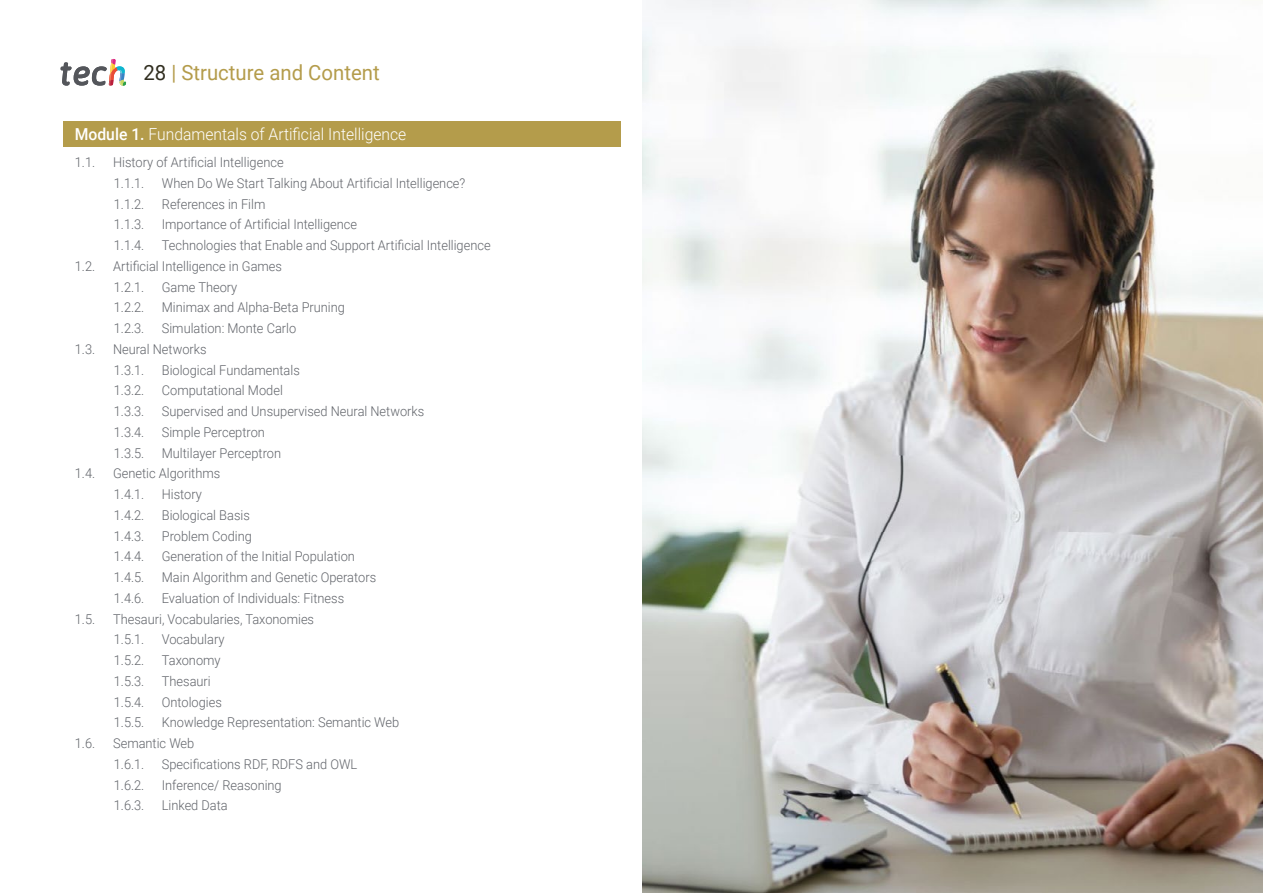
<style>
.page{position:relative;width:1263px;height:893px;background:#fff}
.page>*{position:absolute;margin:0;border:0;box-sizing:border-box;transform-origin:0 0}
.t1{font:21px "Roboto";color:#b49c4b}
.t2{font:300 16.5px "Roboto";color:#fff;scale:.95 1}
.t3{font:300 13.5px/20.7px "Roboto";color:#61646a;scale:.95 1}
.s1{color:#312e20}
.s2{font-weight:500}
</style>
<div class="page">
<div style="left:64px;top:121px;width:557px;height:25px;background:#b49c4b"></div>
<img style="left:642px;top:0;width:621px;height:893px">
<svg style="left:61px;top:59px;width:65px;height:27px"></svg>
<h1 class="t1" style="left:144px;top:57px;width:238px"><span class="s1">28</span> | Structure and Content</h1>
<p class="t2" style="left:75px;top:123px;width:350px"><span class="s2">Module 1.</span> Fundamentals of Artificial Intelligence</p>
<p class="t3" style="left:75px;top:151px;width:23px">1.1.</p>
<p class="t3" style="left:113px;top:151px;width:181px">History of Artificial Intelligence<br>1.1.1.</p>
<p class="t3" style="left:162px;top:172px;width:321px">When Do We Start Talking About Artificial Intelligence?</p>
<p class="t3" style="left:114px;top:193px;width:34px">1.1.2.</p>
<p class="t3" style="left:162px;top:193px;width:111px">References in Film</p>
<p class="t3" style="left:114px;top:214px;width:34px">1.1.3.</p>
<p class="t3" style="left:162px;top:214px;width:207px">Importance of Artificial Intelligence</p>
<p class="t3" style="left:114px;top:234px;width:34px">1.1.4.</p>
<p class="t3" style="left:162px;top:234px;width:348px">Technologies that Enable and Support Artificial Intelligence</p>
<p class="t3" style="left:75px;top:255px;width:23px">1.2.</p>
<p class="t3" style="left:113px;top:255px;width:179px">Artificial Intelligence in Games<br>1.2.1.</p>
<p class="t3" style="left:162px;top:276px;width:81px">Game Theory</p>
<p class="t3" style="left:114px;top:297px;width:34px">1.2.2.</p>
<p class="t3" style="left:162px;top:297px;width:194px">Minimax and Alpha-Beta Pruning</p>
<p class="t3" style="left:114px;top:317px;width:34px">1.2.3.</p>
<p class="t3" style="left:162px;top:317px;width:143px">Simulation: Monte Carlo</p>
<p class="t3" style="left:75px;top:338px;width:23px">1.3.</p>
<p class="t3" style="left:113px;top:338px;width:100px">Neural Networks<br>1.3.1.</p>
<p class="t3" style="left:162px;top:359px;width:147px">Biological Fundamentals</p>
<p class="t3" style="left:114px;top:380px;width:34px">1.3.2.</p>
<p class="t3" style="left:162px;top:380px;width:129px">Computational Model</p>
<p class="t3" style="left:114px;top:400px;width:34px">1.3.3.</p>
<p class="t3" style="left:162px;top:400px;width:278px">Supervised and Unsupervised Neural Networks</p>
<p class="t3" style="left:114px;top:421px;width:34px">1.3.4.</p>
<p class="t3" style="left:162px;top:421px;width:110px">Simple Perceptron</p>
<p class="t3" style="left:114px;top:442px;width:34px">1.3.5.</p>
<p class="t3" style="left:162px;top:442px;width:127px">Multilayer Perceptron</p>
<p class="t3" style="left:75px;top:463px;width:23px">1.4.</p>
<p class="t3" style="left:113px;top:463px;width:114px">Genetic Algorithms<br>1.4.1.</p>
<p class="t3" style="left:162px;top:483px;width:44px">History</p>
<p class="t3" style="left:114px;top:504px;width:34px">1.4.2.</p>
<p class="t3" style="left:162px;top:504px;width:94px">Biological Basis</p>
<p class="t3" style="left:114px;top:525px;width:34px">1.4.3.</p>
<p class="t3" style="left:162px;top:525px;width:96px">Problem Coding</p>
<p class="t3" style="left:114px;top:546px;width:34px">1.4.4.</p>
<p class="t3" style="left:162px;top:546px;width:205px">Generation of the Initial Population</p>
<p class="t3" style="left:114px;top:566px;width:34px">1.4.5.</p>
<p class="t3" style="left:162px;top:566px;width:227px">Main Algorithm and Genetic Operators</p>
<p class="t3" style="left:114px;top:587px;width:34px">1.4.6.</p>
<p class="t3" style="left:162px;top:587px;width:193px">Evaluation of Individuals: Fitness</p>
<p class="t3" style="left:75px;top:608px;width:23px">1.5.</p>
<p class="t3" style="left:113px;top:608px;width:213px">Thesauri, Vocabularies, Taxonomies<br>1.5.1.</p>
<p class="t3" style="left:162px;top:629px;width:68px">Vocabulary</p>
<p class="t3" style="left:114px;top:649px;width:34px">1.5.2.</p>
<p class="t3" style="left:162px;top:649px;width:63px">Taxonomy</p>
<p class="t3" style="left:114px;top:670px;width:34px">1.5.3.</p>
<p class="t3" style="left:162px;top:670px;width:53px">Thesauri</p>
<p class="t3" style="left:114px;top:691px;width:34px">1.5.4.</p>
<p class="t3" style="left:162px;top:691px;width:65px">Ontologies</p>
<p class="t3" style="left:114px;top:712px;width:34px">1.5.5.</p>
<p class="t3" style="left:162px;top:712px;width:251px">Knowledge Representation: Semantic Web</p>
<p class="t3" style="left:75px;top:732px;width:23px">1.6.</p>
<p class="t3" style="left:113px;top:732px;width:87px">Semantic Web<br>1.6.1.</p>
<p class="t3" style="left:162px;top:753px;width:207px">Specifications RDF, RDFS and OWL</p>
<p class="t3" style="left:114px;top:774px;width:34px">1.6.2.</p>
<p class="t3" style="left:162px;top:774px;width:128px">Inference/ Reasoning</p>
<p class="t3" style="left:114px;top:795px;width:34px">1.6.3.</p>
<p class="t3" style="left:162px;top:795px;width:71px">Linked Data</p>
</div>
